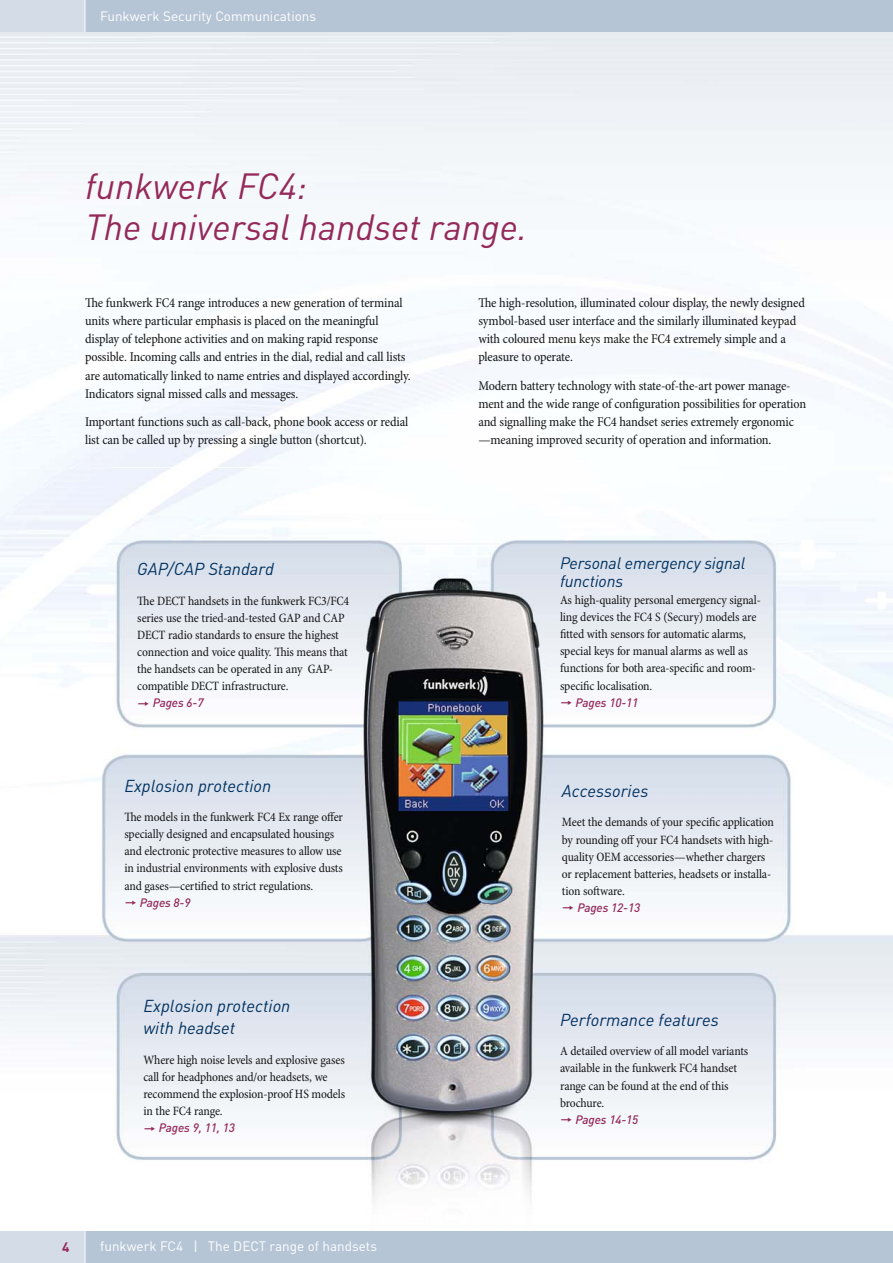
<style>
.page{position:relative;width:893px;height:1263px;background:#fff}
.page>*{position:absolute;margin:0;border:0;box-sizing:border-box;transform-origin:0 0}
.t1{font:italic 36px/40.5px "DIN";color:#94295a}
.t2{font:italic 17.1px/22.8px "DIN";color:#00315f}
.t3{font:italic 16.5px/18px "DIN";letter-spacing:-.01em;color:#00315f}
.t4{font:condensed 13.5px/18px "Minion Pro";letter-spacing:-.01em;color:#151616}
.t5{font:13.5px "DIN";color:#fff}
.t6{font:700 13.5px "DIN";color:#94295a}
.t7{font:condensed 12.9px/17.1px "Minion Pro";letter-spacing:-.01em;color:#151616}
.t8{font:italic 500 12.15px "DIN";letter-spacing:-.01em;color:#94295a}
</style>
<div class="page">
<img style="left:0;top:32px;width:893px;height:1171px">
<div style="left:0;top:0;width:893px;height:32px;background:#b6c5d5"></div>
<div style="left:0;top:0;width:85px;height:32px;background:#d3dce7"></div>
<hr style="left:85px;top:0;width:1px;height:32px;background:#fff">
<div style="left:0;top:1231px;width:893px;height:32px;background:#b6c5d5"></div>
<div style="left:0;top:1231px;width:85px;height:32px;background:#d3dce7"></div>
<hr style="left:85px;top:1231px;width:1px;height:32px;background:#fff">
<svg style="left:138px;top:701px;width:11px;height:4px"></svg>
<svg style="left:126px;top:901px;width:10px;height:4px"></svg>
<svg style="left:563px;top:906px;width:10px;height:4px"></svg>
<svg style="left:561px;top:701px;width:11px;height:4px"></svg>
<svg style="left:561px;top:1118px;width:11px;height:4px"></svg>
<svg style="left:145px;top:1126px;width:10px;height:4px"></svg>
<p class="t5" style="left:100px;top:11px;width:218px">Funkwerk Security Communications</p>
<h1 class="t1" style="left:85px;top:170px;width:444px">funkwerk FC4:<br>The universal handset range.</h1>
<p class="t4" style="left:85px;top:295px;width:327px">The funkwerk FC4 range introduces a new generation of terminal units where particular emphasis is placed on the meaningful display of telephone activities and on making rapid response possible. Incoming calls and entries in the dial, redial and call lists are automatically linked to name entries and displayed accordingly.<br>Indicators signal missed calls and messages.</p>
<p class="t4" style="left:85px;top:414px;width:325px">Important functions such as call-back, phone book access or redial list can be called up by pressing a single button (shortcut).</p>
<h2 class="t2" style="left:137px;top:560px;width:138px">GAP/CAP Standard</h2>
<p class="t7" style="left:137px;top:593px;width:213px">The DECT handsets in the funkwerk FC3/FC4 series use the tried-and-tested GAP and CAP DECT radio standards to ensure the highest connection and voice quality. This means that the handsets can be operated in any GAP&shy;compatible DECT infrastructure.</p>
<p class="t8" style="left:153px;top:699px;width:52px">Pages 6-7</p>
<h2 class="t2" style="left:124px;top:776px;width:148px">Explosion protection</h2>
<p class="t7" style="left:124px;top:810px;width:220px">The models in the funkwerk FC4 Ex range offer specially designed and encapsulated housings and electronic protective measures to allow use in industrial environments with explosive dusts and gases—certified to strict regulations.</p>
<p class="t8" style="left:140px;top:898px;width:52px">Pages 8-9</p>
<h2 class="t2" style="left:144px;top:996px;width:148px">Explosion protection with headset</h2>
<p class="t7" style="left:144px;top:1052px;width:203px">Where high noise levels and explosive gases call for headphones and/or headsets, we recommend the explosion-proof HS models in the FC4 range.</p>
<p class="t8" style="left:159px;top:1124px;width:77px">Pages 9, 11, 13</p>
<p class="t6" style="left:62px;top:1242px;width:9px">4</p>
<p class="t5" style="left:100px;top:1242px;width:278px">funkwerk FC4 | The DECT range of handsets</p>
<p class="t4" style="left:478px;top:295px;width:328px">The high-resolution, illuminated colour display, the newly designed symbol-based user interface and the similarly illuminated keypad with coloured menu keys make the FC4 extremely simple and a pleasure to operate.</p>
<p class="t4" style="left:478px;top:378px;width:329px">Modern battery technology with state-of-the-art power manage&shy;ment and the wide range of configuration possibilities for operation and signalling make the FC4 handset series extremely ergonomic —meaning improved security of operation and information.</p>
<p class="t3" style="left:560px;top:556px;width:187px">Personal emergency signal functions</p>
<p class="t7" style="left:560px;top:592px;width:202px">As high-quality personal emergency signal&shy;ling devices the FC4 S (Secury) models are fitted with sensors for automatic alarms, special keys for manual alarms as well as functions for both area-specific and room&shy;specific localisation.</p>
<p class="t8" style="left:575px;top:698px;width:64px">Pages 10-11</p>
<h2 class="t2" style="left:562px;top:782px;width:88px">Accessories</h2>
<p class="t7" style="left:562px;top:815px;width:214px">Meet the demands of your specific application by rounding off your FC4 handsets with high&shy;quality OEM accessories—whether chargers or replacement batteries, headsets or installa&shy;tion software.</p>
<p class="t8" style="left:577px;top:903px;width:64px">Pages 12-13</p>
<h2 class="t2" style="left:560px;top:1010px;width:160px">Performance features</h2>
<p class="t7" style="left:560px;top:1044px;width:190px">A detailed overview of all model variants available in the funkwerk FC4 handset range can be found at the end of this brochure.</p>
<p class="t8" style="left:575px;top:1115px;width:64px">Pages 14-15</p>
</div>
